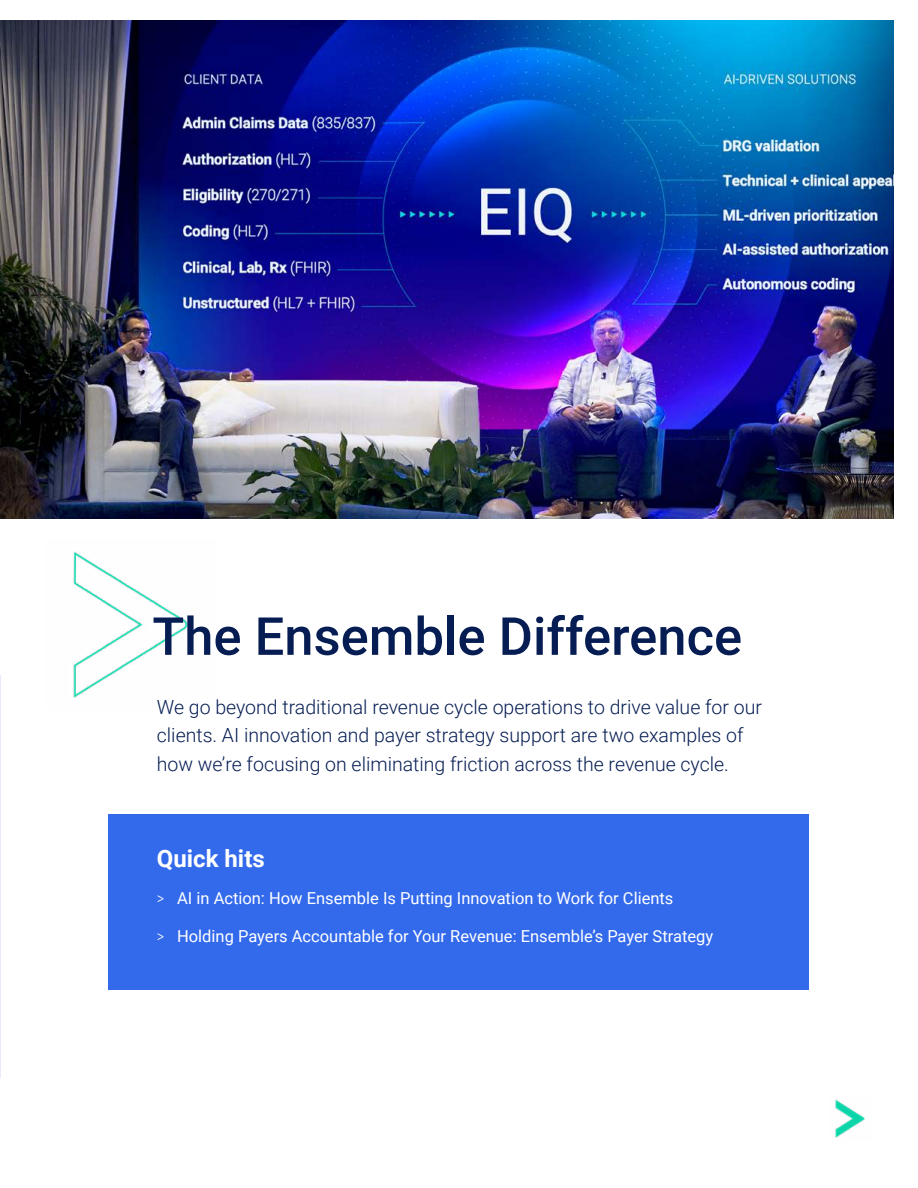
<style>
.page{position:relative;width:918px;height:1188px;background:#fff}
.page>*{position:absolute;margin:0;border:0;box-sizing:border-box;transform-origin:0 0}
.t1{font:500 52.5px "Roboto";color:#061d53}
.t2{font:700 24px "Roboto";color:#fff}
.t3{font:300 19.5px/28.5px "Roboto";color:#061d53}
.t4{font:16.5px "Roboto";color:#fff}
.t5{font:300 15px "Roboto";color:#fff}
.s1{font-family:"Roboto Condensed";font-weight:300}
</style>
<div class="page">
<img style="left:835px;top:1099px;width:30px;height:39px">
<img style="left:73px;top:551px;width:115px;height:147px">
<hr style="left:0;top:676px;width:1px;height:402px;background:#e6eafc">
<div style="left:108px;top:815px;width:701px;height:175px;background:#336aec"></div>
<img style="left:1px;top:20px;width:893px;height:498px">
<h1 class="t1" style="left:152px;top:599px;width:591px">The Ensemble Difference</h1>
<p class="t3" style="left:157px;top:692px;width:607px">We go beyond traditional revenue cycle operations to drive value for our clients. AI innovation and payer strategy support are two examples of how we’re focusing on eliminating friction across the revenue cycle.</p>
<p class="t2" style="left:157px;top:841px;width:109px">Quick hits</p>
<p class="t4" style="left:157px;top:887px;width:518px"><span class="s1">&gt;</span> AI in Action: How Ensemble Is Putting Innovation to Work for Clients</p>
<p class="t4" style="left:157px;top:924px;width:558px"><span class="s1">&gt;</span> Holding Payers Accountable for Your Revenue: Ensemble’s Payer Strategy</p>
<p class="t5" style="left:362px;top:888px;width:274px">rulings, debt/other topics, massive loss of</p>
</div>
